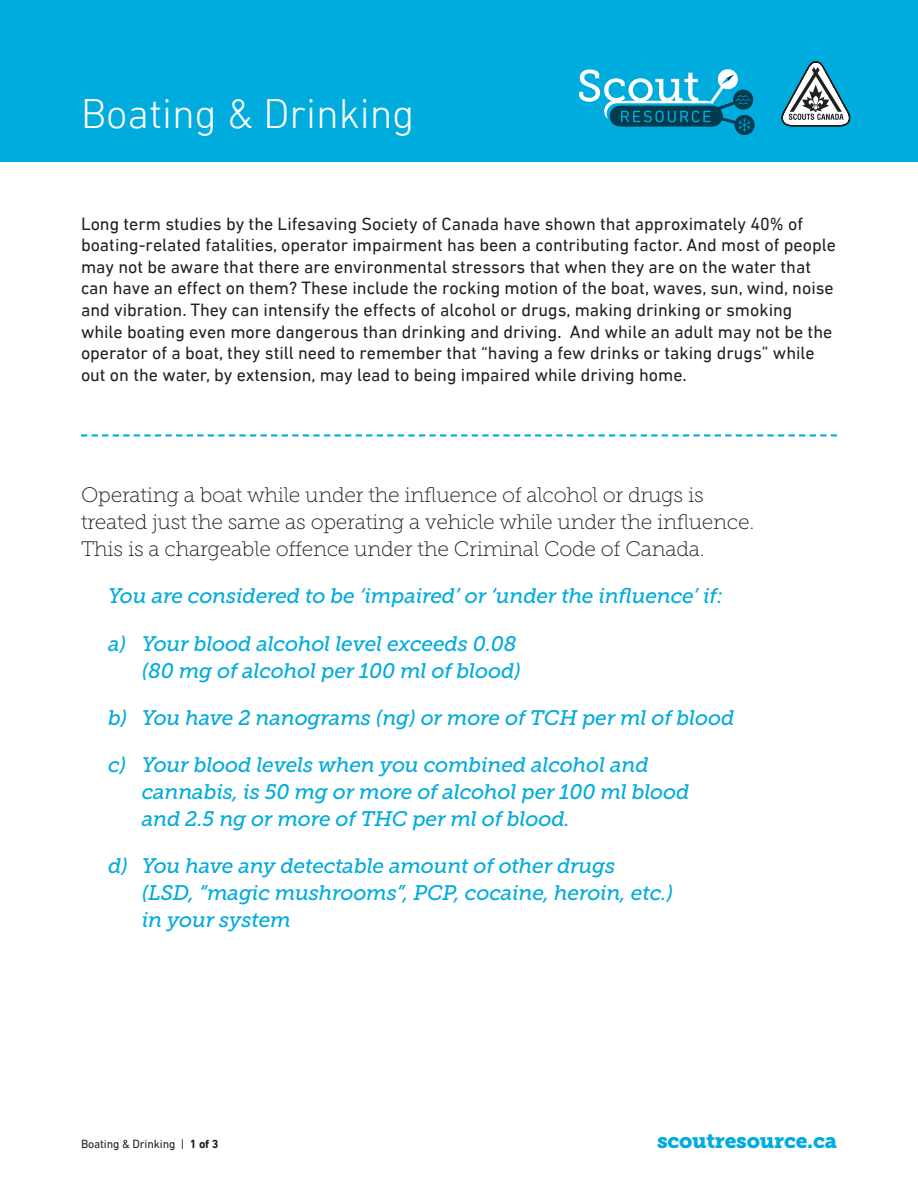
<style>
.page{position:relative;width:918px;height:1188px;background:#fff}
.page>*{position:absolute;margin:0;border:0;box-sizing:border-box;transform-origin:0 0}
.t1{font:300 42px "DIN Next LT Pro";color:#fff}
.Heading_Body{font:italic 21px/27px "Museo Slab 500";letter-spacing:-.01em;color:#00acdd}
.Heading_Body-2{font:21px/27px "Museo Slab 100";letter-spacing:-.01em;color:#231f20}
.t2{font:21px "Museo Slab 900";letter-spacing:-.01em;color:#00acdd}
.Body{font:18px/21.6px "DIN Next LT Pro";color:#231f20}
.t3{font:12px "DIN Next LT Pro";letter-spacing:-.01em;color:#231f20}
.s1{font-weight:700}
</style>
<div class="page">
<div style="left:0;top:0;width:918px;height:162px;background:#00acdd"></div>
<svg style="left:579px;top:69px;width:176px;height:66px"></svg>
<svg style="left:781px;top:61px;width:69px;height:66px"></svg>
<svg style="left:81px;top:434px;width:756px;height:2px"></svg>
<h1 class="t1" style="left:81px;top:90px;width:335px">Boating &amp; Drinking</h1>
<p class="Body" style="left:81px;top:212px;width:756px">Long term studies by the Lifesaving Society of Canada have shown that approximately 40% of boating-related fatalities, operator impairment has been a contributing factor. And most of people may not be aware that there are environmental stressors that when they are on the water that can have an effect on them? These include the rocking motion of the boat, waves, sun, wind, noise and vibration. They can intensify the effects of alcohol or drugs, making drinking or smoking while boating even more dangerous than drinking and driving. And while an adult may not be the operator of a boat, they still need to remember that “having a few drinks or taking drugs” while out on the water, by extension, may lead to being impaired while driving home.</p>
<p class="Heading_Body-2" style="left:81px;top:482px;width:675px">Operating a boat while under the influence of alcohol or drugs is treated just the same as operating a vehicle while under the influence.<br>This is a chargeable offence under the Criminal Code of Canada.</p>
<p class="Heading_Body" style="left:108px;top:583px;width:617px">You are considered to be ‘impaired’ or ‘under the influence’ if:</p>
<p class="Heading_Body" style="left:108px;top:630px;width:414px;text-align:right">a) Your blood alcohol level exceeds 0.08 (80 mg of alcohol per 100 ml of blood)</p>
<p class="Heading_Body" style="left:108px;top:704px;width:628px">b) You have 2 nanograms (ng) or more of TCH per ml of blood</p>
<p class="Heading_Body" style="left:142px;top:752px;width:549px;text-indent:-34px">c) Your blood levels when you combined alcohol and cannabis, is 50 mg or more of alcohol per 100 ml blood and 2.5 ng or more of THC per ml of blood.</p>
<p class="Heading_Body" style="left:142px;top:853px;width:533px;text-indent:-34px">d) You have any detectable amount of other drugs (LSD, “magic mushrooms”, PCP, cocaine, heroin, etc.) in your system</p>
<p class="t3" style="left:81px;top:1136px;width:139px">Boating &amp; Drinking | <span class="s1">1 of 3</span></p>
<p class="t2" style="left:657px;top:1128px;width:181px">scoutresource.ca</p>
</div>
